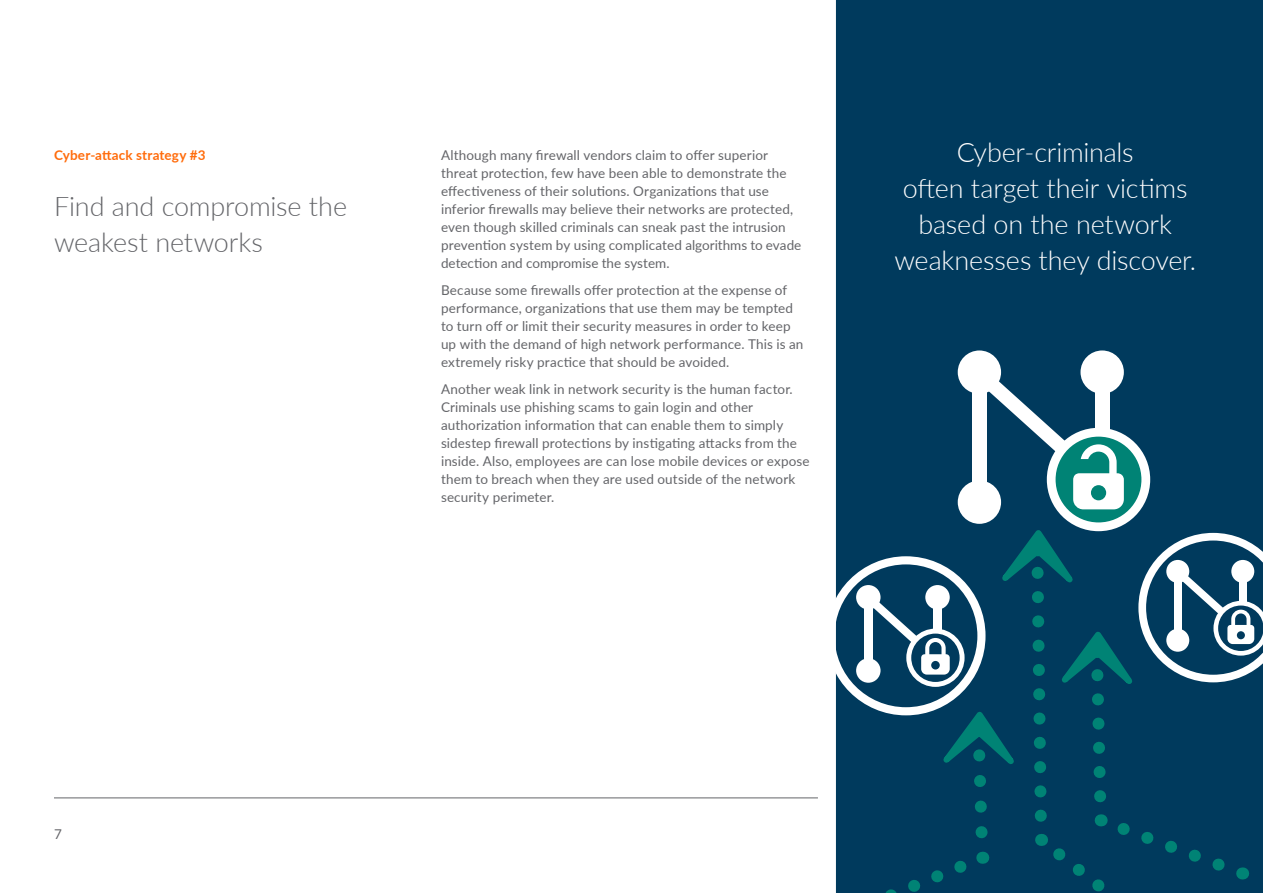
<style>
.page{position:relative;width:1263px;height:893px;background:#fff}
.page>*{position:absolute;margin:0;border:0;box-sizing:border-box;transform-origin:0 0}
.t1{font:300 27px/36px "Lato";letter-spacing:-.005em;color:#fff;text-align:center}
.t2{font:300 27px/36px "Lato";letter-spacing:-.005em;color:#646569}
.t3{font:13.5px/18px "Lato";letter-spacing:.01em;color:#646569}
.t4{font:700 13.5px "Lato";letter-spacing:.01em;color:#ff6c0c}
</style>
<div class="page">
<hr style="left:54px;top:797px;width:1155px;height:1px;background:#646569">
<div style="left:835px;top:0;width:428px;height:373px;background:#003a5d"></div>
<div style="left:958px;top:350px;width:43px;height:44px;background:#fff;border-radius:50%"></div>
<div style="left:1080px;top:350px;width:44px;height:44px;background:#fff;border-radius:50%"></div>
<svg style="left:783px;top:373px;width:480px;height:520px"></svg>
<p class="t4" style="left:54px;top:145px;width:153px">Cyber-attack strategy #3</p>
<h1 class="t2" style="left:54px;top:187px;width:295px">Find and compromise the weakest networks</h1>
<p class="t3" style="left:441px;top:146px;width:362px">Although many firewall vendors claim to offer superior threat protection, few have been able to demonstrate the effectiveness of their solutions. Organizations that use inferior firewalls may believe their networks are protected, even though skilled criminals can sneak past the intrusion prevention system by using complicated algorithms to evade detection and compromise the system.</p>
<p class="t3" style="left:441px;top:281px;width:364px">Because some firewalls offer protection at the expense of performance, organizations that use them may be tempted to turn off or limit their security measures in order to keep up with the demand of high network performance. This is an extremely risky practice that should be avoided.</p>
<p class="t3" style="left:441px;top:380px;width:370px">Another weak link in network security is the human factor.<br>Criminals use phishing scams to gain login and other authorization information that can enable them to simply sidestep firewall protections by instigating attacks from the inside. Also, employees are can lose mobile devices or expose them to breach when they are used outside of the network security perimeter.</p>
<h1 class="t1" style="left:894px;top:133px;width:303px">Cyber-criminals<br>often target their victims based on the network weaknesses they discover.</h1>
<p class="t3" style="left:54px;top:824px;width:9px">7</p>
</div>
